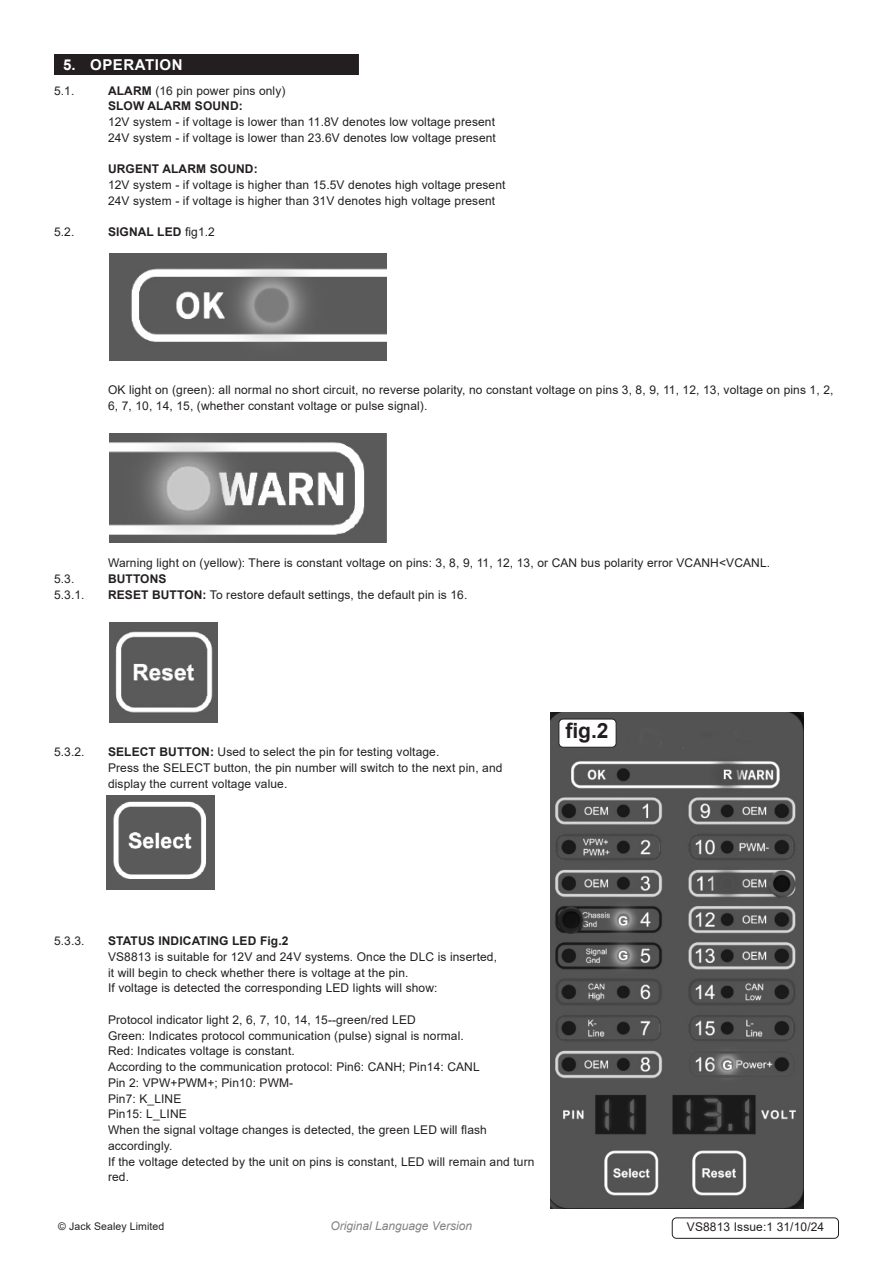
<style>
.page{position:relative;width:893px;height:1263px;background:#fff}
.page>*{position:absolute;margin:0;border:0;box-sizing:border-box;transform-origin:0 0}
.t1{font:700 21px "Arial";color:#231f20}
.t2{font:700 15px "Arial";letter-spacing:.035em;color:#fff}
.Body{font:12px/15.8px "Arial";letter-spacing:.01em;color:#231f20}
.Body-2{font:700 12px "Arial";letter-spacing:.01em;color:#231f20}
.t3{font:italic 12px "Arial";color:#808285}
.Body__Footer{font:12px "Arial";letter-spacing:.01em;color:#231f20}
.Body__Justified__7pt{font:10.5px "Arial";letter-spacing:.01em;color:#231f20}
.s1{font-weight:700}
.s2{font-weight:400}
</style>
<div class="page">
<div style="left:54px;top:54px;width:305px;height:21px;background:#231f20"></div>
<div style="left:672px;top:1217px;width:167px;height:22px;border:1px solid #231f20;border-radius:4px"></div>
<img style="left:110px;top:254px;width:277px;height:107px">
<img style="left:110px;top:433px;width:277px;height:109px">
<img style="left:551px;top:713px;width:252px;height:496px">
<img style="left:110px;top:622px;width:108px;height:101px">
<img style="left:107px;top:795px;width:108px;height:94px">
<div style="left:559px;top:719px;width:57px;height:28px;background:#fff;border-radius:4px"></div>
<div style="left:558px;top:719px;width:58px;height:29px;border:1px solid #231f20;border-radius:4px"></div>
<p class="t2" style="left:63px;top:54px;width:121px">5. OPERATION</p>
<p class="Body" style="left:54px;top:82px;width:22px">5.1.</p>
<p class="Body" style="left:108px;top:82px;width:179px"><span class="s1">ALARM</span> (16 pin power pins only)</p>
<p class="Body-2" style="left:108px;top:98px;width:136px">SLOW ALARM SOUND:</p>
<p class="Body" style="left:108px;top:114px;width:389px">12V system - if voltage is lower than 11.8V denotes low voltage present</p>
<p class="Body" style="left:108px;top:130px;width:389px">24V system - if voltage is lower than 23.6V denotes low voltage present</p>
<p class="Body-2" style="left:108px;top:161px;width:151px">URGENT ALARM SOUND:</p>
<p class="Body" style="left:108px;top:177px;width:399px">12V system - if voltage is higher than 15.5V denotes high voltage present</p>
<p class="Body" style="left:108px;top:193px;width:389px">24V system - if voltage is higher than 31V denotes high voltage present</p>
<p class="Body" style="left:54px;top:224px;width:22px">5.2.</p>
<p class="Body-2" style="left:108px;top:224px;width:108px">SIGNAL LED <span class="s2">fig1.2</span></p>
<p class="Body" style="left:108px;top:382px;width:727px">OK light on (green): all normal no short circuit, no reverse polarity, no constant voltage on pins 3, 8, 9, 11, 12, 13, voltage on pins 1, 2,<br>6, 7, 10, 14, 15, (whether constant voltage or pulse signal).</p>
<p class="Body" style="left:108px;top:555px;width:664px">Warning light on (yellow): There is constant voltage on pins: 3, 8, 9, 11, 12, 13, or CAN bus polarity error VCANH&lt;VCANL.</p>
<p class="Body" style="left:54px;top:571px;width:22px">5.3.</p>
<p class="Body-2" style="left:108px;top:570px;width:60px">BUTTONS</p>
<p class="Body" style="left:54px;top:586px;width:32px">5.3.1.</p>
<p class="Body" style="left:108px;top:586px;width:361px"><span class="s1">RESET BUTTON:</span> To restore default settings, the default pin is 16.</p>
<p class="Body" style="left:54px;top:744px;width:32px">5.3.2.</p>
<p class="Body" style="left:108px;top:744px;width:333px"><span class="s1">SELECT BUTTON:</span> Used to select the pin for testing voltage.</p>
<p class="Body" style="left:108px;top:760px;width:396px">Press the SELECT button, the pin number will switch to the next pin, and</p>
<p class="Body" style="left:108px;top:775px;width:181px">display the current voltage value.</p>
<p class="t1" style="left:565px;top:715px;width:45px">fig.2</p>
<p class="Body" style="left:54px;top:933px;width:32px">5.3.3.</p>
<p class="Body-2" style="left:108px;top:932px;width:182px">STATUS INDICATING LED Fig.2</p>
<p class="Body" style="left:108px;top:949px;width:391px">VS8813 is suitable for 12V and 24V systems. Once the DLC is inserted,</p>
<p class="Body" style="left:108px;top:964px;width:302px">it will begin to check whether there is voltage at the pin.</p>
<p class="Body" style="left:108px;top:980px;width:331px">If voltage is detected the corresponding LED lights will show:</p>
<p class="Body" style="left:108px;top:1012px;width:309px">Protocol indicator light 2, 6, 7, 10, 14, 15--green/red LED</p>
<p class="Body" style="left:108px;top:1027px;width:357px">Green: Indicates protocol communication (pulse) signal is normal.</p>
<p class="Body" style="left:108px;top:1043px;width:188px">Red: Indicates voltage is constant.</p>
<p class="Body" style="left:108px;top:1059px;width:373px">According to the communication protocol: Pin6: CANH; Pin14: CANL</p>
<p class="Body" style="left:108px;top:1075px;width:187px">Pin 2: VPW+PWM+; Pin10: PWM-</p>
<p class="Body" style="left:108px;top:1090px;width:75px">Pin7: K_LINE</p>
<p class="Body" style="left:108px;top:1106px;width:80px">Pin15: L_LINE</p>
<p class="Body" style="left:108px;top:1122px;width:380px">When the signal voltage changes is detected, the green LED will flash</p>
<p class="Body" style="left:108px;top:1138px;width:66px">accordingly.</p>
<p class="Body" style="left:108px;top:1153px;width:428px">If the voltage detected by the unit on pins is constant, LED will remain and turn</p>
<p class="Body" style="left:108px;top:1169px;width:23px">red.</p>
<p class="Body__Justified__7pt" style="left:58px;top:1219px;width:108px">© Jack Sealey Limited</p>
<p class="t3" style="left:330px;top:1218px;width:143px">Original Language Version</p>
<p class="Body__Footer" style="left:687px;top:1219px;width:139px">VS8813 Issue:1 31/10/24</p>
</div>
